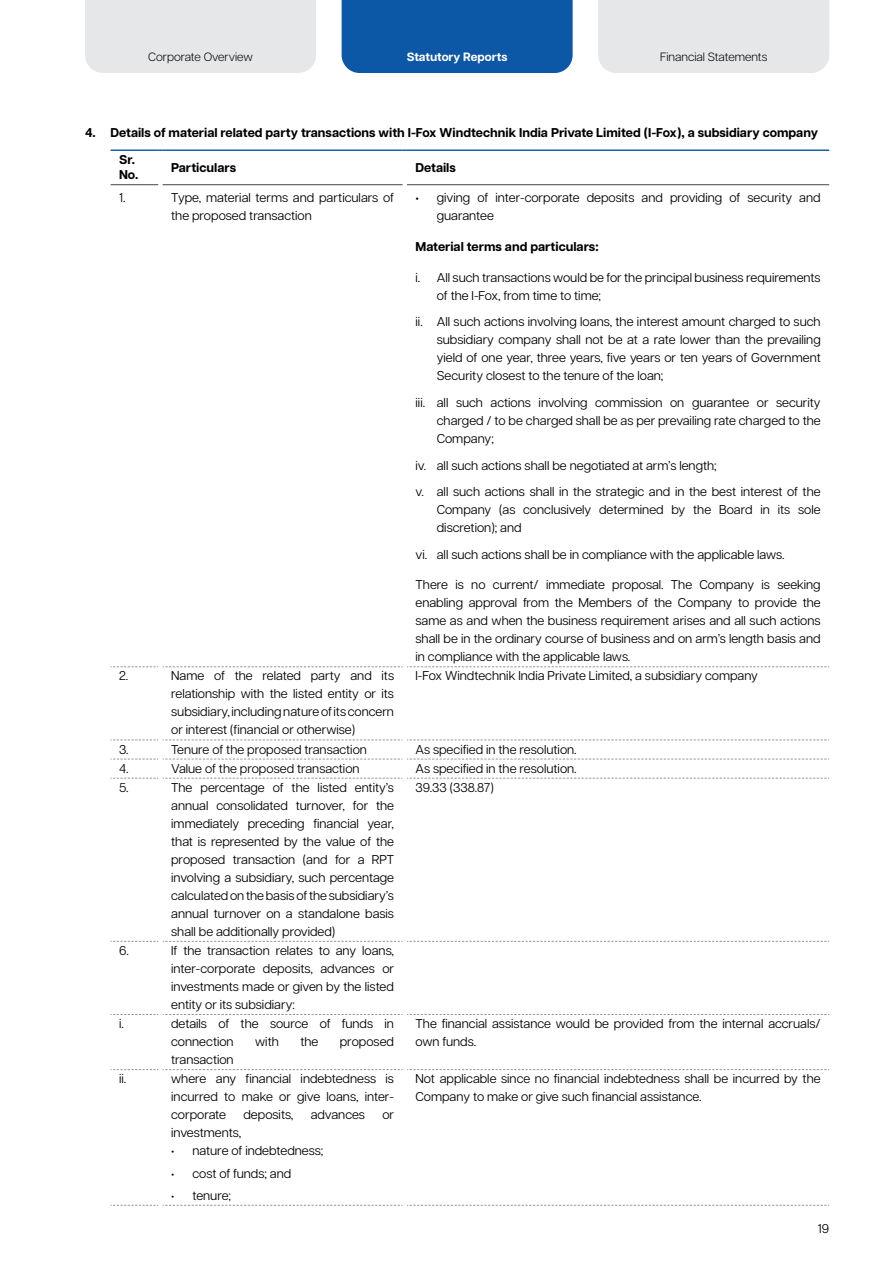
<style>
.page{position:relative;width:893px;height:1263px;background:#fff}
.page>*{position:absolute;margin:0;border:0;box-sizing:border-box;transform-origin:0 0}
.t1{font:12.75px/18px "Articulat CF";color:#000}
.t2{font:700 12.75px/27.3px "Articulat CF";color:#000}
.t3{font:300 12px "Articulat CF";color:#000}
.t4{font:700 12px "Articulat CF";color:#fff}
.s1{font-weight:700}
</style>
<div class="page">
<div style="left:342px;top:0;width:231px;height:73px;background:#0c57a6"></div>
<div style="left:85px;top:0;width:231px;height:73px;background:#e6e7e8"></div>
<div style="left:598px;top:0;width:231px;height:73px;background:#e6e7e8"></div>
<svg style="left:111px;top:666px;width:718px;height:1px"></svg>
<svg style="left:111px;top:739px;width:718px;height:1px"></svg>
<svg style="left:111px;top:759px;width:718px;height:1px"></svg>
<svg style="left:111px;top:778px;width:718px;height:1px"></svg>
<svg style="left:111px;top:941px;width:718px;height:1px"></svg>
<svg style="left:111px;top:1014px;width:718px;height:1px"></svg>
<svg style="left:111px;top:1069px;width:718px;height:1px"></svg>
<svg style="left:111px;top:1205px;width:718px;height:1px"></svg>
<hr style="left:111px;top:184px;width:47px;height:1px;background:#58595b">
<hr style="left:163px;top:184px;width:240px;height:1px;background:#58595b">
<hr style="left:407px;top:184px;width:422px;height:1px;background:#58595b">
<hr style="left:111px;top:149px;width:47px;height:2px;background:#0e64ad">
<hr style="left:163px;top:149px;width:240px;height:2px;background:#0e64ad">
<hr style="left:407px;top:149px;width:422px;height:2px;background:#0e64ad">
<p class="t3" style="left:148px;top:48px;width:106px">Corporate Overview</p>
<p class="t4" style="left:407px;top:48px;width:102px">Statutory Reports</p>
<p class="t3" style="left:660px;top:48px;width:109px">Financial Statements</p>
<p class="t2" style="left:119px;top:118px;width:701px;text-indent:-34px">4. Details of material related party transactions with I-Fox Windtechnik India Private Limited (I-Fox), a subsidiary company<br>Sr.</p>
<p class="t2" style="left:119px;top:161px;width:21px">No.</p>
<p class="t2" style="left:171px;top:153px;width:66px">Particulars</p>
<p class="t2" style="left:416px;top:153px;width:42px">Details</p>
<p class="t1" style="left:119px;top:188px;width:8px">1.</p>
<p class="t1" style="left:171px;top:188px;width:224px">Type, material terms and particulars of the proposed transaction</p>
<p class="t1" style="left:437px;top:188px;width:385px;text-indent:-21px"><span class="s1">•</span> giving of inter-corporate deposits and providing of security and guarantee</p>
<p class="t2" style="left:416px;top:233px;width:184px">Material terms and particulars:</p>
<p class="t1" style="left:437px;top:268px;width:385px;text-indent:-21px">i. All such transactions would be for the principal business requirements of the I-Fox, from time to time;</p>
<p class="t1" style="left:437px;top:312px;width:385px;text-align:justify;text-indent:-21px">ii. All such actions involving loans, the interest amount charged to such subsidiary company shall not be at a rate lower than the prevailing yield of one year, three years, five years or ten years of Government Security closest to the tenure of the loan;</p>
<p class="t1" style="left:437px;top:393px;width:385px;text-align:justify;text-indent:-21px">iii. all such actions involving commission on guarantee or security charged / to be charged shall be as per prevailing rate charged to the Company;</p>
<p class="t1" style="left:416px;top:451px;width:407px;line-height:26.5px">iv. all such actions shall be negotiated at arm’s length;<br>v. all such actions shall in the strategic and in the best interest of the</p>
<p class="t1" style="left:437px;top:500px;width:385px">Company (as conclusively determined by the Board in its sole discretion); and</p>
<p class="t1" style="left:416px;top:544px;width:370px">vi. all such actions shall be in compliance with the applicable laws.</p>
<p class="t1" style="left:416px;top:575px;width:407px;text-align:justify">There is no current/ immediate proposal. The Company is seeking enabling approval from the Members of the Company to provide the same as and when the business requirement arises and all such actions shall be in the ordinary course of business and on arm’s length basis and in compliance with the applicable laws.</p>
<p class="t1" style="left:119px;top:666px;width:11px">2.</p>
<p class="t1" style="left:171px;top:666px;width:224px;text-align:justify">Name of the related party and its relationship with the listed entity or its subsidiary, including nature of its concern or interest (financial or otherwise)</p>
<p class="t1" style="left:416px;top:666px;width:344px">I-Fox Windtechnik India Private Limited, a subsidiary company</p>
<p class="t1" style="left:119px;top:739px;width:11px">3.</p>
<p class="t1" style="left:171px;top:739px;width:197px">Tenure of the proposed transaction</p>
<p class="t1" style="left:416px;top:739px;width:163px">As specified in the resolution.</p>
<p class="t1" style="left:119px;top:758px;width:11px">4.</p>
<p class="t1" style="left:171px;top:758px;width:190px">Value of the proposed transaction</p>
<p class="t1" style="left:416px;top:758px;width:163px">As specified in the resolution.</p>
<p class="t1" style="left:119px;top:777px;width:11px">5.</p>
<p class="t1" style="left:171px;top:777px;width:224px;text-align:justify">The percentage of the listed entity’s annual consolidated turnover, for the immediately preceding financial year, that is represented by the value of the proposed transaction (and for a RPT involving a subsidiary, such percentage calculated on the basis of the subsidiary’s annual turnover on a standalone basis shall be additionally provided)</p>
<p class="t1" style="left:416px;top:777px;width:80px">39.33 (338.87)</p>
<p class="t1" style="left:119px;top:941px;width:11px">6.</p>
<p class="t1" style="left:171px;top:941px;width:224px;text-align:justify">If the transaction relates to any loans, inter-corporate deposits, advances or investments made or given by the listed entity or its subsidiary:</p>
<p class="t1" style="left:119px;top:1014px;width:6px">i.</p>
<p class="t1" style="left:171px;top:1014px;width:224px">details of the source of funds in connection</p>
<p class="t1" style="left:416px;top:1014px;width:407px">The financial assistance would be provided from the internal accruals/ own funds.</p>
<p class="t1" style="left:255px;top:1032px;width:25px">with</p>
<p class="t1" style="left:300px;top:1032px;width:20px">the</p>
<p class="t1" style="left:340px;top:1032px;width:56px">proposed</p>
<p class="t1" style="left:171px;top:1050px;width:64px">transaction</p>
<p class="t1" style="left:119px;top:1069px;width:9px">ii.</p>
<p class="t1" style="left:171px;top:1069px;width:224px;text-align:justify">where any financial indebtedness is incurred to make or give loans, inter&shy;corporate</p>
<p class="t1" style="left:243px;top:1105px;width:52px">deposits,</p>
<p class="t1" style="left:311px;top:1105px;width:56px">advances</p>
<p class="t1" style="left:382px;top:1105px;width:13px">or</p>
<p class="t1" style="left:171px;top:1123px;width:72px">investments,</p>
<p class="t1" style="left:171px;top:1141px;width:154px">• nature of indebtedness;</p>
<p class="t1" style="left:171px;top:1163px;width:122px">• cost of funds; and</p>
<p class="t1" style="left:171px;top:1185px;width:61px">• tenure;</p>
<p class="t1" style="left:416px;top:1069px;width:407px">Not applicable since no financial indebtedness shall be incurred by the<br>Company to make or give such financial assistance.</p>
<p class="t1" style="left:818px;top:1218px;width:13px">19</p>
</div>
